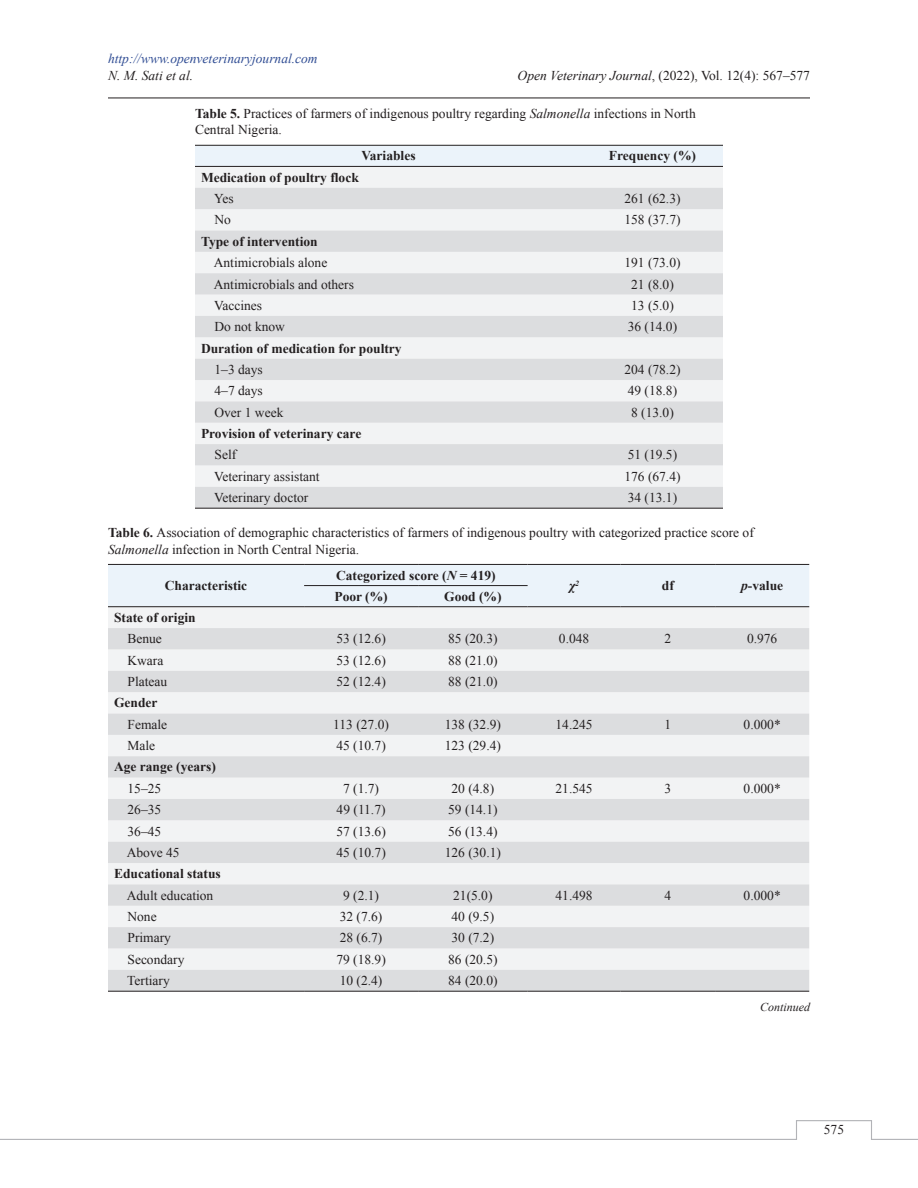
<style>
.page{position:relative;width:918px;height:1188px;background:#fff}
.page>*{position:absolute;margin:0;border:0;box-sizing:border-box;transform-origin:0 0}
.Table_Text{font:13.5px "Times New Roman";color:#231f20}
.Table_Caption{font:13.5px/16.2px "Times New Roman";color:#231f20}
.Table_Text-2{font:700 13.5px "Times New Roman";color:#231f20}
.t1{font:italic 13.5px "Times New Roman";color:#304d94}
.t2{font:italic 13.5px "Times New Roman";color:#231f20}
.Table_Text-3{font:italic 700 13.5px "Times New Roman";color:#231f20}
.t3{font:italic 12px "Times New Roman";color:#231f20}
.s1{font-style:italic}
.s2{font-weight:700}
</style>
<div class="page">
<hr style="left:108px;top:98px;width:702px;height:1px;background:#231f20">
<svg style="left:0;top:1120px;width:918px;height:20px"></svg>
<div style="left:195px;top:146px;width:528px;height:20px;background:#ebf3fa"></div>
<div style="left:195px;top:167px;width:528px;height:21px;background:#f2f3f4"></div>
<svg style="left:195px;top:188px;width:528px;height:320px;fill:#dcdddf"></svg>
<hr style="left:195px;top:145px;width:387px;height:1px;background:#231f20">
<hr style="left:582px;top:145px;width:141px;height:1px;background:#231f20">
<hr style="left:195px;top:166px;width:387px;height:1px;background:#231f20">
<hr style="left:582px;top:166px;width:141px;height:1px;background:#231f20">
<hr style="left:195px;top:508px;width:387px;height:1px;background:#231f20">
<hr style="left:582px;top:508px;width:141px;height:1px;background:#231f20">
<div style="left:108px;top:565px;width:701px;height:41px;background:#ebf3fa"></div>
<div style="left:108px;top:607px;width:701px;height:21px;background:#f2f3f4"></div>
<svg style="left:108px;top:628px;width:701px;height:363px;fill:#dcdddf"></svg>
<hr style="left:108px;top:564px;width:196px;height:1px;background:#231f20">
<hr style="left:108px;top:606px;width:196px;height:1px;background:#231f20">
<hr style="left:108px;top:991px;width:196px;height:1px;background:#231f20">
<hr style="left:304px;top:564px;width:114px;height:1px;background:#231f20">
<hr style="left:418px;top:564px;width:110px;height:1px;background:#231f20">
<hr style="left:304px;top:991px;width:114px;height:1px;background:#231f20">
<hr style="left:418px;top:991px;width:110px;height:1px;background:#231f20">
<hr style="left:528px;top:564px;width:93px;height:1px;background:#231f20">
<hr style="left:621px;top:564px;width:94px;height:1px;background:#231f20">
<hr style="left:715px;top:564px;width:94px;height:1px;background:#231f20">
<hr style="left:528px;top:606px;width:93px;height:1px;background:#231f20">
<hr style="left:621px;top:606px;width:94px;height:1px;background:#231f20">
<hr style="left:715px;top:606px;width:94px;height:1px;background:#231f20">
<hr style="left:528px;top:991px;width:93px;height:1px;background:#231f20">
<hr style="left:621px;top:991px;width:94px;height:1px;background:#231f20">
<hr style="left:715px;top:991px;width:94px;height:1px;background:#231f20">
<hr style="left:304px;top:585px;width:114px;height:1px;background:#231f20">
<hr style="left:418px;top:585px;width:110px;height:1px;background:#231f20">
<hr style="left:304px;top:606px;width:114px;height:1px;background:#231f20">
<hr style="left:418px;top:606px;width:110px;height:1px;background:#231f20">
<p class="t1" style="left:108px;top:50px;width:211px">http://www.openveterinaryjournal.com</p>
<p class="t2" style="left:108px;top:66px;width:87px">N. M. Sati et al.</p>
<p class="Table_Caption" style="left:518px;top:67px;width:294px"><span class="s1">Open Veterinary Journal</span>, (2022), Vol. 12(4): 567–577</p>
<p class="Table_Caption" style="left:195px;top:105px;width:502px"><span class="s2">Table 5.</span> Practices of farmers of indigenous poultry regarding <span class="s1">Salmonella</span> infections in North<br>Central Nigeria.</p>
<p class="Table_Text-2" style="left:361px;top:147px;width:56px">Variables</p>
<p class="Table_Text-2" style="left:609px;top:147px;width:89px">Frequency (%)</p>
<p class="Table_Text-2" style="left:201px;top:168px;width:159px">Medication of poultry flock</p>
<p class="Table_Text" style="left:214px;top:190px;width:21px">Yes</p>
<p class="Table_Text" style="left:624px;top:190px;width:58px">261 (62.3)</p>
<p class="Table_Text" style="left:214px;top:211px;width:18px">No</p>
<p class="Table_Text" style="left:624px;top:211px;width:58px">158 (37.7)</p>
<p class="Table_Text-2" style="left:201px;top:232px;width:118px">Type of intervention</p>
<p class="Table_Text" style="left:214px;top:254px;width:115px">Antimicrobials alone</p>
<p class="Table_Text" style="left:624px;top:254px;width:58px">191 (73.0)</p>
<p class="Table_Text" style="left:214px;top:275px;width:142px">Antimicrobials and others</p>
<p class="Table_Text" style="left:631px;top:275px;width:44px">21 (8.0)</p>
<p class="Table_Text" style="left:214px;top:296px;width:49px">Vaccines</p>
<p class="Table_Text" style="left:631px;top:296px;width:44px">13 (5.0)</p>
<p class="Table_Text" style="left:214px;top:318px;width:72px">Do not know</p>
<p class="Table_Text" style="left:628px;top:318px;width:51px">36 (14.0)</p>
<p class="Table_Text-2" style="left:201px;top:339px;width:202px">Duration of medication for poultry</p>
<p class="Table_Text" style="left:214px;top:360px;width:50px">1–3 days</p>
<p class="Table_Text" style="left:624px;top:360px;width:58px">204 (78.2)</p>
<p class="Table_Text" style="left:214px;top:382px;width:50px">4–7 days</p>
<p class="Table_Text" style="left:628px;top:382px;width:51px">49 (18.8)</p>
<p class="Table_Text" style="left:214px;top:403px;width:70px">Over 1 week</p>
<p class="Table_Text" style="left:631px;top:403px;width:44px">8 (13.0)</p>
<p class="Table_Text-2" style="left:201px;top:424px;width:162px">Provision of veterinary care</p>
<p class="Table_Text" style="left:214px;top:446px;width:23px">Self</p>
<p class="Table_Text" style="left:628px;top:446px;width:51px">51 (19.5)</p>
<p class="Table_Text" style="left:214px;top:467px;width:107px">Veterinary assistant</p>
<p class="Table_Text" style="left:624px;top:467px;width:58px">176 (67.4)</p>
<p class="Table_Text" style="left:214px;top:489px;width:96px">Veterinary doctor</p>
<p class="Table_Text" style="left:628px;top:489px;width:51px">34 (13.1)</p>
<p class="Table_Caption" style="left:108px;top:525px;width:647px"><span class="s2">Table 6.</span> Association of demographic characteristics of farmers of indigenous poultry with categorized practice score of<br><span class="s1">Salmonella</span> infection in North Central Nigeria.</p>
<p class="Table_Text-2" style="left:165px;top:576px;width:84px">Characteristic</p>
<p class="Table_Text-2" style="left:336px;top:566px;width:161px">Categorized score (<span class="s1">N</span> = 419)</p>
<p class="Table_Text-3" style="left:569px;top:576px;width:12px">χ<sup>2</sup></p>
<p class="Table_Text-2" style="left:662px;top:576px;width:14px">df</p>
<p class="Table_Text-2" style="left:741px;top:576px;width:43px"><span class="s1">p</span>-value</p>
<p class="Table_Text-2" style="left:334px;top:587px;width:55px">Poor (%)</p>
<p class="Table_Text-2" style="left:444px;top:587px;width:59px">Good (%)</p>
<p class="Table_Text-2" style="left:114px;top:608px;width:83px">State of origin</p>
<p class="Table_Text" style="left:128px;top:630px;width:36px">Benue</p>
<p class="Table_Text" style="left:336px;top:630px;width:51px">53 (12.6)</p>
<p class="Table_Text" style="left:448px;top:630px;width:51px">85 (20.3)</p>
<p class="Table_Text" style="left:559px;top:630px;width:32px">0.048</p>
<p class="Table_Text" style="left:664px;top:630px;width:8px">2</p>
<p class="Table_Text" style="left:747px;top:630px;width:32px">0.976</p>
<p class="Table_Text" style="left:128px;top:651px;width:37px">Kwara</p>
<p class="Table_Text" style="left:336px;top:651px;width:51px">53 (12.6)</p>
<p class="Table_Text" style="left:448px;top:651px;width:51px">88 (21.0)</p>
<p class="Table_Text" style="left:128px;top:673px;width:41px">Plateau</p>
<p class="Table_Text" style="left:336px;top:673px;width:51px">52 (12.4)</p>
<p class="Table_Text" style="left:448px;top:673px;width:51px">88 (21.0)</p>
<p class="Table_Text-2" style="left:114px;top:694px;width:45px">Gender</p>
<p class="Table_Text" style="left:128px;top:715px;width:41px">Female</p>
<p class="Table_Text" style="left:333px;top:715px;width:57px">113 (27.0)</p>
<p class="Table_Text" style="left:445px;top:715px;width:58px">138 (32.9)</p>
<p class="Table_Text" style="left:556px;top:715px;width:39px">14.245</p>
<p class="Table_Text" style="left:664px;top:715px;width:8px">1</p>
<p class="Table_Text" style="left:744px;top:715px;width:39px">0.000*</p>
<p class="Table_Text" style="left:128px;top:737px;width:29px">Male</p>
<p class="Table_Text" style="left:336px;top:737px;width:51px">45 (10.7)</p>
<p class="Table_Text" style="left:445px;top:737px;width:58px">123 (29.4)</p>
<p class="Table_Text-2" style="left:114px;top:758px;width:103px">Age range (years)</p>
<p class="Table_Text" style="left:128px;top:779px;width:35px">15–25</p>
<p class="Table_Text" style="left:343px;top:779px;width:37px">7 (1.7)</p>
<p class="Table_Text" style="left:452px;top:779px;width:44px">20 (4.8)</p>
<p class="Table_Text" style="left:556px;top:779px;width:39px">21.545</p>
<p class="Table_Text" style="left:664px;top:779px;width:8px">3</p>
<p class="Table_Text" style="left:744px;top:779px;width:39px">0.000*</p>
<p class="Table_Text" style="left:128px;top:801px;width:35px">26–35</p>
<p class="Table_Text" style="left:337px;top:801px;width:50px">49 (11.7)</p>
<p class="Table_Text" style="left:448px;top:801px;width:51px">59 (14.1)</p>
<p class="Table_Text" style="left:128px;top:822px;width:35px">36–45</p>
<p class="Table_Text" style="left:336px;top:822px;width:51px">57 (13.6)</p>
<p class="Table_Text" style="left:448px;top:822px;width:51px">56 (13.4)</p>
<p class="Table_Text" style="left:127px;top:843px;width:54px">Above 45</p>
<p class="Table_Text" style="left:336px;top:843px;width:51px">45 (10.7)</p>
<p class="Table_Text" style="left:445px;top:843px;width:58px">126 (30.1)</p>
<p class="Table_Text-2" style="left:114px;top:864px;width:108px">Educational status</p>
<p class="Table_Text" style="left:127px;top:886px;width:88px">Adult education</p>
<p class="Table_Text" style="left:343px;top:886px;width:37px">9 (2.1)</p>
<p class="Table_Text" style="left:453px;top:886px;width:41px">21(5.0)</p>
<p class="Table_Text" style="left:556px;top:886px;width:39px">41.498</p>
<p class="Table_Text" style="left:664px;top:886px;width:8px">4</p>
<p class="Table_Text" style="left:744px;top:886px;width:39px">0.000*</p>
<p class="Table_Text" style="left:128px;top:908px;width:31px">None</p>
<p class="Table_Text" style="left:340px;top:908px;width:44px">32 (7.6)</p>
<p class="Table_Text" style="left:452px;top:908px;width:44px">40 (9.5)</p>
<p class="Table_Text" style="left:128px;top:929px;width:45px">Primary</p>
<p class="Table_Text" style="left:340px;top:929px;width:44px">28 (6.7)</p>
<p class="Table_Text" style="left:452px;top:929px;width:44px">30 (7.2)</p>
<p class="Table_Text" style="left:128px;top:950px;width:58px">Secondary</p>
<p class="Table_Text" style="left:336px;top:950px;width:51px">79 (18.9)</p>
<p class="Table_Text" style="left:448px;top:950px;width:51px">86 (20.5)</p>
<p class="Table_Text" style="left:127px;top:972px;width:44px">Tertiary</p>
<p class="Table_Text" style="left:340px;top:972px;width:44px">10 (2.4)</p>
<p class="Table_Text" style="left:448px;top:972px;width:51px">84 (20.0)</p>
<p class="t3" style="left:760px;top:999px;width:52px">Continued</p>
<p class="Table_Caption" style="left:824px;top:1121px;width:22px">575</p>
</div>
